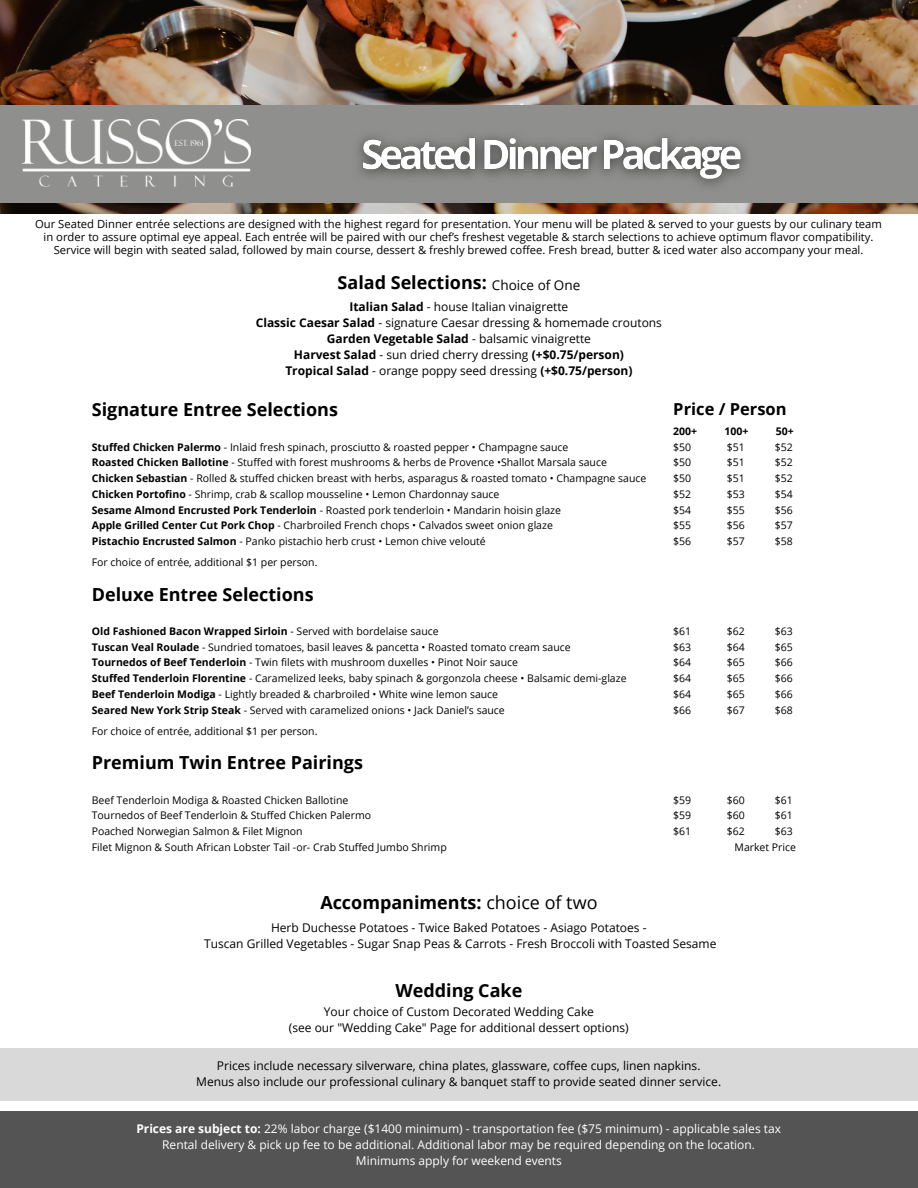
<style>
.page{position:relative;width:918px;height:1188px;background:#fff}
.page>*{position:absolute;margin:0;border:0;box-sizing:border-box;transform-origin:0 0}
.t1{font:700 18px "Open Sans";color:#000}
.t2{font:700 16.5px "Open Sans";color:#000}
.t3{font:13.5px "Open Sans";color:#000}
.t4{font:12px/16px "Open Sans";color:#000;text-align:center}
.t5{font:12px/16px "Open Sans";color:#fff;text-align:center}
.t6{font:11.25px/13.2px "Open Sans";color:#000;text-align:center}
.t7{font:10.5px/15.8px "Open Sans";color:#000}
.t8{font:700 10.5px "Open Sans";color:#000}
.s1{font-weight:700}
.s2{font-weight:400}
</style>
<div class="page">
<img style="left:0;top:0;width:918px;height:214px">
<div style="left:0;top:1048px;width:918px;height:53px;background:#d9d9d9"></div>
<div style="left:0;top:1112px;width:918px;height:76px;background:#545454"></div>
<div style="left:0;top:105px;width:918px;height:98px;background:#8f8f8e"></div>
<img style="left:22px;top:119px;width:229px;height:68px">
<img style="left:358px;top:136px;width:388px;height:50px">
<p class="t6" style="left:35px;top:217px;width:848px">Our Seated Dinner entrée selections are designed with the highest regard for presentation. Your menu will be plated &amp; served to your guests by our culinary team in order to assure optimal eye appeal. Each entrée will be paired with our chef’s freshest vegetable &amp; starch selections to achieve optimum flavor compatibility.<br>Service will begin with seated salad, followed by main course, dessert &amp; freshly brewed coffee. Fresh bread, butter &amp; iced water also accompany your meal.</p>
<p class="t1" style="left:338px;top:270px;width:151px">Salad Selections:</p>
<h2 class="t3" style="left:492px;top:275px;width:90px">Choice of One</h2>
<p class="t4" style="left:256px;top:298px;width:408px"><span class="s1">Italian Salad</span> - house Italian vinaigrette<br><span class="s1">Classic Caesar Salad</span> - signature Caesar dressing &amp; homemade croutons <span class="s1">Garden Vegetable Salad</span> - balsamic vinaigrette<br><span class="s1">Harvest Salad</span> - sun dried cherry dressing <span class="s1">(+$0.75/person)<br>Tropical Salad</span> - orange poppy seed dressing <span class="s1">(+$0.75/person)</span></p>
<p class="t1" style="left:92px;top:397px;width:248px">Signature Entree Selections</p>
<h5 class="t7" style="left:92px;top:439px;width:478px"><span class="s1">Stuffed Chicken Palermo</span> - Inlaid fresh spinach, prosciutto &amp; roasted pepper • Champagne sauce</h5>
<h2 class="t7" style="left:92px;top:455px;width:517px"><span class="s1">Roasted Chicken Ballotine</span> - Stuffed with forest mushrooms &amp; herbs de Provence •Shallot Marsala sauce</h2>
<h4 class="t7" style="left:92px;top:470px;width:556px"><span class="s1">Chicken Sebastian</span> - Rolled &amp; stuffed chicken breast with herbs, asparagus &amp; roasted tomato • Champagne sauce</h4>
<h5 class="t7" style="left:92px;top:486px;width:409px"><span class="s1">Chicken Portofino</span> - Shrimp, crab &amp; scallop mousseline • Lemon Chardonnay sauce</h5>
<h2 class="t7" style="left:92px;top:502px;width:471px"><span class="s1">Sesame Almond Encrusted Pork Tenderloin</span> - Roasted pork tenderloin • Mandarin hoisin glaze</h2>
<p class="t7" style="left:92px;top:518px;width:463px"><span class="s1">Apple Grilled Center Cut Pork Chop</span> - Charbroiled French chops • Calvados sweet onion glaze</p>
<p class="t7" style="left:92px;top:533px;width:395px"><span class="s1">Pistachio Encrusted Salmon</span> - Panko pistachio herb crust • Lemon chive velouté</p>
<p class="t7" style="left:92px;top:554px;width:227px">For choice of entrée, additional $1 per person.</p>
<p class="t1" style="left:92px;top:582px;width:223px">Deluxe Entree Selections</p>
<p class="t8" style="left:92px;top:624px;width:348px">Old Fashioned Bacon Wrapped Sirloin <span class="s2">- Served with bordelaise sauce</span></p>
<p class="t7" style="left:92px;top:639px;width:480px"><span class="s1">Tuscan Veal Roulade</span> - Sundried tomatoes, basil leaves &amp; pancetta • Roasted tomato cream sauce</p>
<p class="t7" style="left:92px;top:654px;width:428px"><span class="s1">Tournedos of Beef Tenderloin</span> - Twin filets with mushroom duxelles • Pinot Noir sauce</p>
<p class="t7" style="left:92px;top:670px;width:536px"><span class="s1">Stuffed Tenderloin Florentine</span> - Caramelized leeks, baby spinach &amp; gorgonzola cheese • Balsamic demi-glaze</p>
<p class="t7" style="left:92px;top:686px;width:408px"><span class="s1">Beef Tenderloin Modiga</span> - Lightly breaded &amp; charbroiled • White wine lemon sauce</p>
<h2 class="t7" style="left:92px;top:702px;width:415px"><span class="s1">Seared New York Strip Steak</span> - Served with caramelized onions • Jack Daniel’s sauce</h2>
<p class="t7" style="left:92px;top:723px;width:227px">For choice of entrée, additional $1 per person.</p>
<p class="t1" style="left:92px;top:750px;width:273px">Premium Twin Entree Pairings</p>
<p class="t7" style="left:92px;top:792px;width:258px">Beef Tenderloin Modiga &amp; Roasted Chicken Ballotine</p>
<p class="t7" style="left:92px;top:807px;width:281px">Tournedos of Beef Tenderloin &amp; Stuffed Chicken Palermo</p>
<p class="t7" style="left:92px;top:823px;width:212px">Poached Norwegian Salmon &amp; Filet Mignon</p>
<p class="t7" style="left:92px;top:839px;width:357px">Filet Mignon &amp; South African Lobster Tail -or- Crab Stuffed Jumbo Shrimp</p>
<p class="t2" style="left:673px;top:397px;width:115px">Price / Person</p>
<p class="t8" style="left:673px;top:424px;width:25px">200+</p>
<p class="t8" style="left:725px;top:424px;width:25px">100+</p>
<p class="t8" style="left:776px;top:424px;width:19px">50+</p>
<p class="t7" style="left:673px;top:439px;width:19px">$50</p>
<p class="t7" style="left:727px;top:439px;width:19px">$51</p>
<p class="t7" style="left:775px;top:439px;width:19px">$52</p>
<p class="t7" style="left:673px;top:455px;width:19px">$50</p>
<p class="t7" style="left:727px;top:455px;width:19px">$51</p>
<p class="t7" style="left:775px;top:455px;width:19px">$52</p>
<p class="t7" style="left:673px;top:470px;width:19px">$50</p>
<p class="t7" style="left:727px;top:470px;width:19px">$51</p>
<p class="t7" style="left:775px;top:470px;width:19px">$52</p>
<p class="t7" style="left:673px;top:486px;width:19px">$52</p>
<h2 class="t7" style="left:727px;top:486px;width:19px">$53</h2>
<h2 class="t7" style="left:775px;top:486px;width:19px">$54</h2>
<p class="t7" style="left:673px;top:502px;width:19px">$54</p>
<p class="t7" style="left:727px;top:502px;width:19px">$55</p>
<p class="t7" style="left:775px;top:502px;width:19px">$56</p>
<p class="t7" style="left:673px;top:518px;width:19px">$55</p>
<p class="t7" style="left:727px;top:518px;width:19px">$56</p>
<p class="t7" style="left:775px;top:518px;width:19px">$57</p>
<p class="t7" style="left:673px;top:533px;width:19px">$56</p>
<p class="t7" style="left:727px;top:533px;width:19px">$57</p>
<p class="t7" style="left:775px;top:533px;width:19px">$58</p>
<p class="t7" style="left:673px;top:623px;width:19px">$61</p>
<p class="t7" style="left:727px;top:623px;width:19px">$62</p>
<p class="t7" style="left:775px;top:623px;width:19px">$63</p>
<p class="t7" style="left:673px;top:639px;width:19px">$63</p>
<p class="t7" style="left:727px;top:639px;width:19px">$64</p>
<p class="t7" style="left:775px;top:639px;width:19px">$65</p>
<h3 class="t7" style="left:673px;top:654px;width:19px">$64</h3>
<h3 class="t7" style="left:727px;top:654px;width:19px">$65</h3>
<h5 class="t7" style="left:775px;top:654px;width:19px">$66</h5>
<h5 class="t7" style="left:673px;top:670px;width:19px">$64</h5>
<h2 class="t7" style="left:727px;top:670px;width:19px">$65</h2>
<h2 class="t7" style="left:775px;top:670px;width:19px">$66</h2>
<h5 class="t7" style="left:673px;top:686px;width:19px">$64</h5>
<h5 class="t7" style="left:727px;top:686px;width:19px">$65</h5>
<h5 class="t7" style="left:775px;top:686px;width:19px">$66</h5>
<h5 class="t7" style="left:673px;top:702px;width:19px">$66</h5>
<h5 class="t7" style="left:727px;top:702px;width:19px">$67</h5>
<h5 class="t7" style="left:775px;top:702px;width:19px">$68</h5>
<p class="t7" style="left:673px;top:792px;width:19px">$59</p>
<p class="t7" style="left:727px;top:792px;width:19px">$60</p>
<p class="t7" style="left:775px;top:792px;width:19px">$61</p>
<p class="t7" style="left:673px;top:807px;width:19px">$59</p>
<p class="t7" style="left:727px;top:807px;width:19px">$60</p>
<p class="t7" style="left:775px;top:807px;width:19px">$61</p>
<p class="t7" style="left:673px;top:823px;width:19px">$61</p>
<p class="t7" style="left:727px;top:823px;width:19px">$62</p>
<p class="t7" style="left:735px;top:823px;width:63px;text-indent:40px">$63<br>Market Price</p>
<p class="t1" style="left:320px;top:889px;width:279px">Accompaniments: <span class="s2">choice of two</span></p>
<p class="t4" style="left:204px;top:919px;width:514px">Herb Duchesse Potatoes - Twice Baked Potatoes - Asiago Potatoes -<br>Tuscan Grilled Vegetables - Sugar Snap Peas &amp; Carrots - Fresh Broccoli with Toasted Sesame</p>
<p class="t1" style="left:395px;top:978px;width:129px">Wedding Cake</p>
<p class="t4" style="left:289px;top:1003px;width:341px">Your choice of Custom Decorated Wedding Cake<br>(see our "Wedding Cake" Page for additional dessert options)</p>
<p class="t4" style="left:196px;top:1058px;width:527px">Prices include necessary silverware, china plates, glassware, coffee cups, linen napkins.<br>Menus also include our professional culinary &amp; banquet staff to provide seated dinner service.</p>
<p class="t5" style="left:136px;top:1120px;width:646px"><span class="s1">Prices are subject to:</span> 22% labor charge ($1400 minimum) - transportation fee ($75 minimum) - applicable sales tax<br>Rental delivery &amp; pick up fee to be additional. Additional labor may be required depending on the location.<br>Minimums apply for weekend events</p>
</div>
